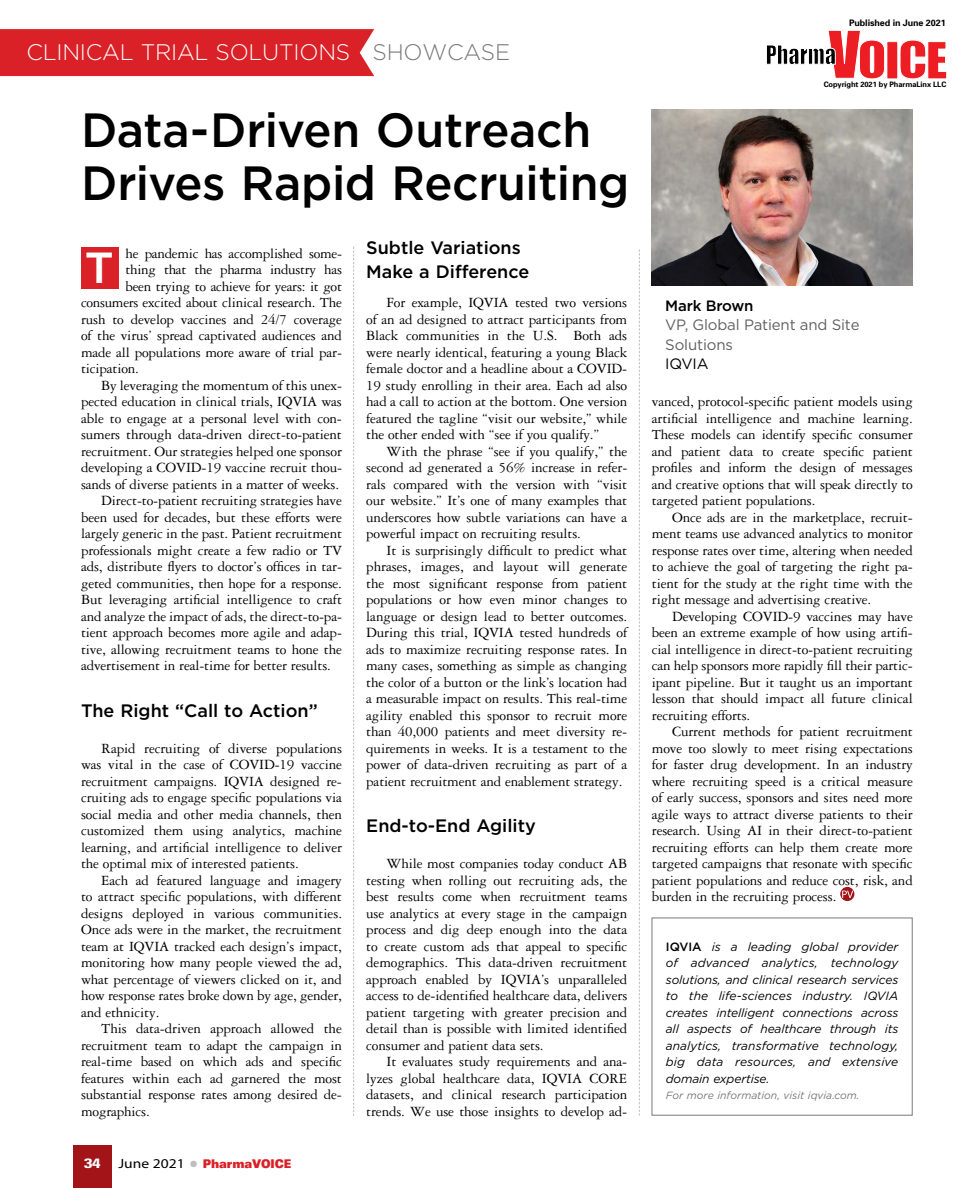
<style>
.page{position:relative;width:972px;height:1188px;background:#fff}
.page>*{position:absolute;margin:0;border:0;box-sizing:border-box;transform-origin:0 0}
.t1{font:500 48px/52.5px "Gotham";letter-spacing:-.01em;color:#000}
.t2{font:500 43.5px "Gotham";color:#fff}
.t3{font:300 22.5px "Gotham";letter-spacing:-.01em;color:#fff}
.t4{font:500 18px/24px "Gotham";color:#000}
.t5{font:15px/16.5px "Garamond Three";letter-spacing:-.01em;color:#000;text-align:justify}
.t6{font:15px/19.5px "Gotham";letter-spacing:-.01em;color:#5f6062}
.t7{font:500 15px "Gotham";letter-spacing:-.01em;color:#000}
.t8{font:15px "Gotham";letter-spacing:-.01em;color:#000}
.t9{font:700 condensed 13.5px "Univers";color:#fff;scale:1.4 1}
.t10{font:italic 12px/16.5px "Gotham";letter-spacing:.005em;color:#000;text-align:justify}
.t11{font:900 expanded 12px "Univers";letter-spacing:-.01em;color:#da2128;scale:.75 1}
.t12{font:italic 10.5px "Gotham";color:#77787b}
.t13{font:700 9px "Univers";letter-spacing:-.01em;color:#000}
.t14{font:700 7.5px "Univers";letter-spacing:-.01em;color:#000}
.s1{color:#77787b}
.s2{font-family:"Myriad MM 400 600";font-weight:400;font-stretch:normal;font-size:13.5px;color:#000}
.s3{color:#bcbec0}
.s4{font-weight:500;font-style:normal}
</style>
<div class="page">
<div style="left:0;top:29px;width:374px;height:47px;background:#da2128"></div>
<div style="left:887px;top:42px;width:11px;height:37px;background:#ed1d24"></div>
<div style="left:887px;top:42px;width:11px;height:37px;border:1px solid #fff"></div>
<svg style="left:900px;top:40px;width:47px;height:39px"></svg>
<svg style="left:767px;top:30px;width:118px;height:49px"></svg>
<div style="left:73px;top:1145px;width:39px;height:43px;background:#a31418"></div>
<svg style="left:840px;top:887px;width:14px;height:14px"></svg>
<svg style="left:842px;top:891px;width:11px;height:7px"></svg>
<svg style="left:639px;top:249px;width:1px;height:867px"></svg>
<svg style="left:353px;top:247px;width:1px;height:869px"></svg>
<div style="left:652px;top:918px;width:261px;height:198px;border:1px solid #77787b"></div>
<img style="left:652px;top:110px;width:261px;height:175px">
<div style="left:81px;top:247px;width:38px;height:42px;background:#da2128"></div>
<h3 class="t3" style="left:26px;top:37px;width:485px">CLINICAL TRIAL SOLUTIONS <span class="s1">SHOWCASE</span></h3>
<h1 class="t1" style="left:81px;top:103px;width:550px">Data-Driven Outreach<br>Drives Rapid Recruiting</h1>
<p class="t5" style="left:126px;top:245px;width:218px">he pandemic has accomplished some-</p>
<p class="t5" style="left:126px;top:261px;width:218px">thing that the pharma industry has</p>
<p class="t5" style="left:126px;top:278px;width:218px">been trying to achieve for years: it got</p>
<p class="t5" style="left:81px;top:294px;width:263px">consumers excited about clinical research. The</p>
<p class="t5" style="left:81px;top:311px;width:262px">rush to develop vaccines and 24/7 coverage</p>
<p class="t5" style="left:81px;top:327px;width:262px">of the virus’ spread captivated audiences and</p>
<p class="t5" style="left:81px;top:344px;width:262px">made all populations more aware of trial par-</p>
<p class="t5" style="left:81px;top:360px;width:60px">ticipation.</p>
<p class="t5" style="left:101px;top:377px;width:242px">By leveraging the momentum of this unex-</p>
<p class="t5" style="left:81px;top:393px;width:262px">pected education in clinical trials, IQVIA was</p>
<p class="t5" style="left:81px;top:410px;width:262px">able to engage at a personal level with con-</p>
<p class="t5" style="left:81px;top:426px;width:262px">sumers through data-driven direct-to-patient</p>
<p class="t5" style="left:81px;top:443px;width:263px">recruitment. Our strategies helped one sponsor</p>
<p class="t5" style="left:81px;top:459px;width:263px">developing a COVID-19 vaccine recruit thou-</p>
<p class="t5" style="left:81px;top:476px;width:260px">sands of diverse patients in a matter of weeks.</p>
<p class="t5" style="left:101px;top:492px;width:242px">Direct-to-patient recruiting strategies have</p>
<p class="t5" style="left:81px;top:509px;width:262px">been used for decades, but these efforts were</p>
<p class="t5" style="left:81px;top:525px;width:263px">largely generic in the past. Patient recruitment</p>
<p class="t5" style="left:81px;top:542px;width:263px">professionals might create a few radio or TV</p>
<p class="t5" style="left:81px;top:558px;width:263px">ads, distribute flyers to doctor’s offices in tar-</p>
<p class="t5" style="left:81px;top:575px;width:262px">geted communities, then hope for a response.</p>
<p class="t5" style="left:81px;top:591px;width:263px">But leveraging artificial intelligence to craft</p>
<p class="t5" style="left:81px;top:608px;width:263px">and analyze the impact of ads, the direct-to-pa-</p>
<p class="t5" style="left:81px;top:624px;width:262px">tient approach becomes more agile and adap-</p>
<p class="t5" style="left:81px;top:641px;width:263px">tive, allowing recruitment teams to hone the</p>
<p class="t5" style="left:81px;top:657px;width:252px">advertisement in real-time for better results.</p>
<p class="t4" style="left:81px;top:698px;width:238px">The Right “Call to Action”</p>
<p class="t5" style="left:81px;top:740px;width:263px;text-indent:20px">Rapid recruiting of diverse populations was vital in the case of COVID-19 vaccine recruitment campaigns. IQVIA designed re&shy;cruiting ads to engage specific populations via social media and other media channels, then customized them using analytics, machine learning, and artificial intelligence to deliver the optimal mix of interested patients.</p>
<p class="t5" style="left:81px;top:872px;width:263px;text-indent:20px">Each ad featured language and imagery to attract specific populations, with different designs deployed in various communities.<br>Once ads were in the market, the recruitment team at IQVIA tracked each design’s impact, monitoring how many people viewed the ad, what percentage of viewers clicked on it, and how response rates broke down by age, gender, and ethnicity.</p>
<p class="t5" style="left:81px;top:1020px;width:263px;text-indent:20px">This data-driven approach allowed the recruitment team to adapt the campaign in real-time based on which ads and specific features within each ad garnered the most substantial response rates among desired de&shy;mographics.</p>
<h2 class="t2" style="left:85px;top:239px;width:31px">T</h2>
<p class="t9" style="left:84px;top:1155px;width:13px">34</p>
<p class="t11" style="left:119px;top:1157px;width:232px"><span class="s2">June 2021</span> <span class="s3">●</span> PharmaVOICE</p>
<p class="t4" style="left:366px;top:236px;width:165px">Subtle Variations<br>Make a Difference</p>
<p class="t5" style="left:366px;top:294px;width:263px;text-indent:20px">For example, IQVIA tested two versions of an ad designed to attract participants from Black communities in the U.S. Both ads were nearly identical, featuring a young Black female doctor and a headline about a COVID-19 study enrolling in their area. Each ad also had a call to action at the bottom. One version featured the tagline “visit our website,” while the other ended with “see if you qualify.”</p>
<p class="t5" style="left:366px;top:443px;width:263px;text-indent:20px">With the phrase “see if you qualify,” the second ad generated a 56% increase in refer&shy;rals compared with the version with “visit our website.” It’s one of many examples that underscores how subtle variations can have a powerful impact on recruiting results.</p>
<p class="t5" style="left:366px;top:542px;width:263px;text-indent:20px">It is surprisingly difficult to predict what phrases, images, and layout will generate the most significant response from patient populations or how even minor changes to language or design lead to better outcomes.<br>During this trial, IQVIA tested hundreds of ads to maximize recruiting response rates. In many cases, something as simple as changing the color of a button or the link’s location had a measurable impact on results. This real-time agility enabled this sponsor to recruit more than 40,000 patients and meet diversity re&shy;quirements in weeks. It is a testament to the power of data-driven recruiting as part of a patient recruitment and enablement strategy.</p>
<p class="t4" style="left:366px;top:813px;width:171px">End-to-End Agility</p>
<p class="t5" style="left:366px;top:855px;width:263px;text-indent:20px">While most companies today conduct AB testing when rolling out recruiting ads, the best results come when recruitment teams use analytics at every stage in the campaign process and dig deep enough into the data to create custom ads that appeal to specific demographics. This data-driven recruitment approach enabled by IQVIA’s unparalleled access to de-identified healthcare data, delivers patient targeting with greater precision and detail than is possible with limited identified consumer and patient data sets.</p>
<p class="t5" style="left:366px;top:1053px;width:262px;text-indent:20px">It evaluates study requirements and ana&shy;lyzes global healthcare data, IQVIA CORE datasets, and clinical research participation trends. We use those insights to develop ad-</p>
<p class="t13" style="left:849px;top:17px;width:98px">Published in June 2021</p>
<p class="t14" style="left:824px;top:80px;width:124px">Copyright 2021 by PharmaLinx LLC</p>
<p class="t7" style="left:665px;top:295px;width:90px">Mark Brown</p>
<p class="t6" style="left:665px;top:315px;width:196px">VP, Global Patient and Site<br>Solutions</p>
<p class="t8" style="left:665px;top:354px;width:45px">IQVIA</p>
<p class="t5" style="left:652px;top:393px;width:263px">vanced, protocol-specific patient models using artificial intelligence and machine learning.<br>These models can identify specific consumer and patient data to create specific patient profiles and inform the design of messages and creative options that will speak directly to targeted patient populations.</p>
<p class="t5" style="left:652px;top:509px;width:263px;text-indent:20px">Once ads are in the marketplace, recruit&shy;ment teams use advanced analytics to monitor response rates over time, altering when needed to achieve the goal of targeting the right pa&shy;tient for the study at the right time with the right message and advertising creative.</p>
<p class="t5" style="left:652px;top:608px;width:263px;text-indent:20px">Developing COVID-9 vaccines may have been an extreme example of how using artifi&shy;cial intelligence in direct-to-patient recruiting can help sponsors more rapidly fill their partic&shy;ipant pipeline. But it taught us an important lesson that should impact all future clinical recruiting efforts.</p>
<p class="t5" style="left:652px;top:723px;width:263px;text-indent:20px">Current methods for patient recruitment move too slowly to meet rising expectations for faster drug development. In an industry where recruiting speed is a critical measure of early success, sponsors and sites need more agile ways to attract diverse patients to their research. Using AI in their direct-to-patient recruiting efforts can help them create more targeted campaigns that resonate with specific patient populations and reduce cost, risk, and burden in the recruiting process.</p>
<p class="t10" style="left:666px;top:938px;width:234px"><span class="s4">IQVIA</span> is a leading global provider of advanced analytics, technology solutions, and clinical research services to the life-sciences industry. IQVIA creates intelligent connections across all aspects of healthcare through its analytics, transformative technology, big data resources, and extensive domain expertise.</p>
<p class="t12" style="left:666px;top:1089px;width:195px">For more information, visit iqvia.com.</p>
</div>
